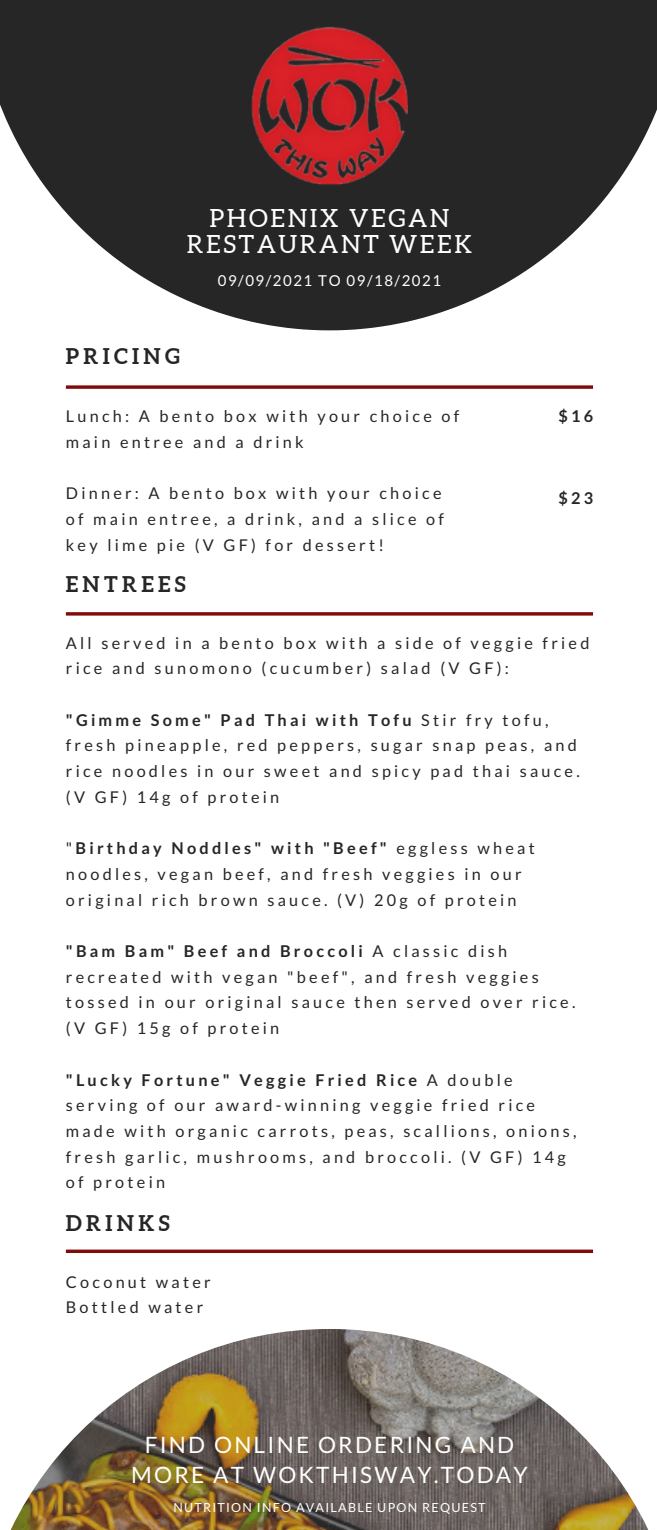
<style>
.page{position:relative;width:657px;height:1530px;background:#fff}
.page>*{position:absolute;margin:0;border:0;box-sizing:border-box;transform-origin:0 0}
.t1{font:25px/26.2px "Aleo";letter-spacing:.1em;color:#fff;text-align:center}
.t2{font:22.5px/30px "Lato";letter-spacing:.1em;color:#fff;text-align:center}
.t3{font:700 21.75px "Aleo";letter-spacing:.2em;color:#262626}
.t4{font:16.25px/25.8px "Lato";letter-spacing:.2em;color:#262626}
.t5{font:700 16.25px "Lato";color:#262626}
.t6{font:15px "Lato";letter-spacing:.1em;color:#fff}
.t7{font:12.5px "Lato";letter-spacing:.1em;color:#fff}
.s1{font-weight:700}
</style>
<div class="page">
<svg style="left:66px;top:612px;width:526px;height:4px;background:#932c2c"></svg>
<hr style="left:66px;top:1250px;width:526px;height:3px;background:#820a0a">
<svg style="left:0;top:0;width:656px;height:330px;fill:#262626"></svg>
<img style="left:236px;top:16px;width:186px;height:178px">
<svg style="left:66px;top:385px;width:526px;height:4px;background:#932c2c"></svg>
<img style="left:10px;top:1329px;width:639px;height:201px">
<p class="t1" style="left:187px;top:205px;width:286px">PHOENIX VEGAN<br>RESTAURANT WEEK</p>
<p class="t6" style="left:218px;top:271px;width:225px">09/09/2021 TO 09/18/2021</p>
<p class="t3" style="left:66px;top:344px;width:115px">PRICING</p>
<p class="t4" style="left:66px;top:403px;width:394px">Lunch: A bento box with your choice of main entree and a drink</p>
<p class="t4" style="left:66px;top:480px;width:379px">Dinner: A bento box with your choice of main entree, a drink, and a slice of key lime pie (V GF) for dessert!</p>
<p class="t3" style="left:66px;top:572px;width:121px">ENTREES</p>
<p class="t5" style="left:558px;top:406px;width:36px">$16</p>
<p class="t5" style="left:558px;top:488px;width:36px">$23</p>
<p class="t4" style="left:66px;top:630px;width:524px">All served in a bento box with a side of veggie fried rice and sunomono (cucumber) salad (V GF):</p>
<p class="t4" style="left:66px;top:707px;width:515px"><span class="s1">"Gimme Some" Pad Thai with Tofu</span> Stir fry tofu, fresh pineapple, red peppers, sugar snap peas, and rice noodles in our sweet and spicy pad thai sauce. (V GF) 14g of protein</p>
<p class="t4" style="left:66px;top:835px;width:470px">"<span class="s1">Birthday Noddles" with "Beef"</span> eggless wheat noodles, vegan beef, and fresh veggies in our original rich brown sauce. (V) 20g of protein</p>
<p class="t4" style="left:66px;top:938px;width:511px"><span class="s1">"Bam Bam" Beef and Broccoli</span> A classic dish recreated with vegan "beef", and fresh veggies tossed in our original sauce then served over rice. (V GF) 15g of protein</p>
<p class="t4" style="left:66px;top:1066px;width:511px"><span class="s1">"Lucky Fortune" Veggie Fried Rice</span> A double serving of our award-winning veggie fried rice made with organic carrots, peas, scallions, onions, fresh garlic, mushrooms, and broccoli. (V GF) 14g of protein</p>
<p class="t3" style="left:66px;top:1211px;width:105px">DRINKS</p>
<p class="t4" style="left:66px;top:1268px;width:146px">Coconut water</p>
<p class="t4" style="left:66px;top:1294px;width:139px">Bottled water</p>
<p class="t2" style="left:131px;top:1429px;width:398px">FIND ONLINE ORDERING AND<br>MORE AT WOKTHISWAY.TODAY</p>
<p class="t7" style="left:173px;top:1499px;width:313px">NUTRITION INFO AVAILABLE UPON REQUEST</p>
</div>
